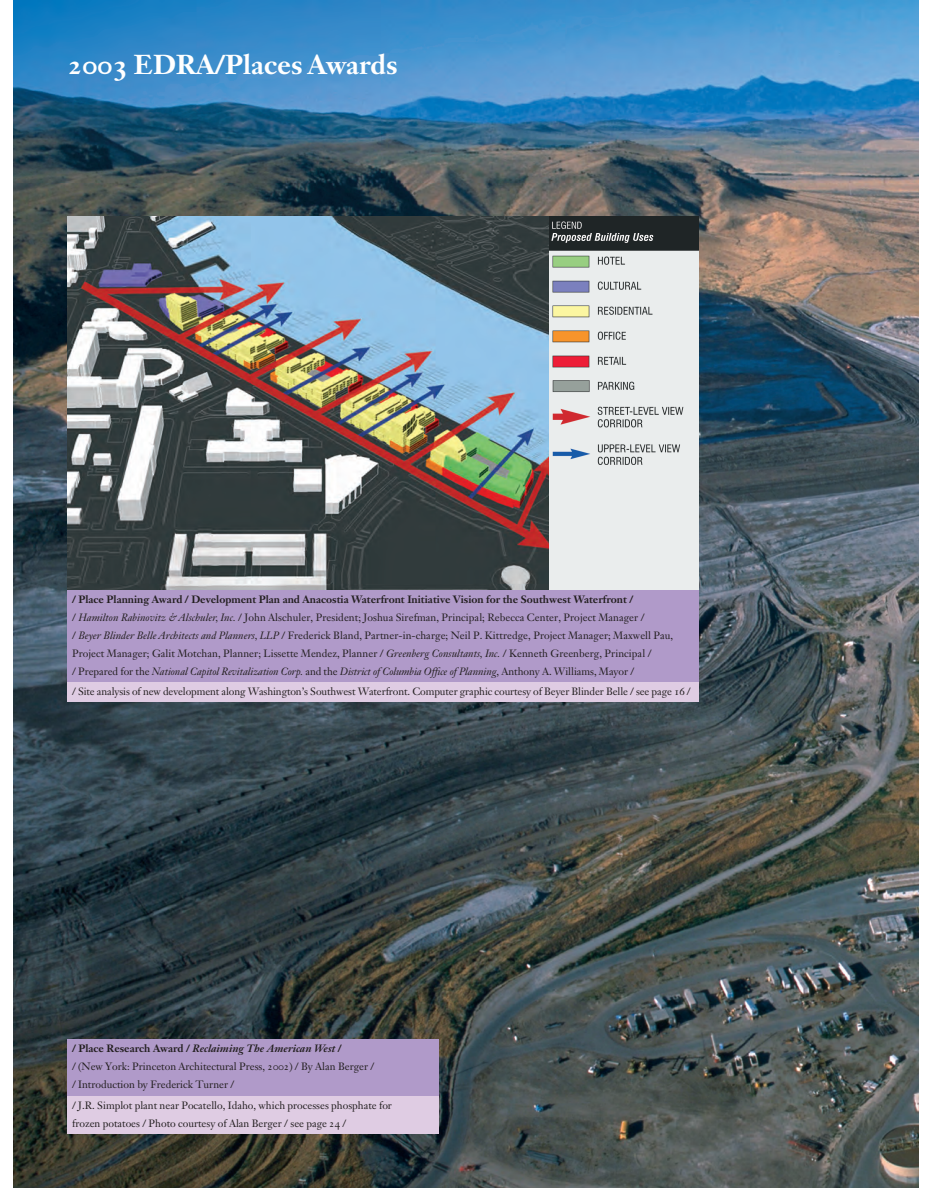
<style>
.page{position:relative;width:932px;height:1188px;background:#fff}
.page>*{position:absolute;margin:0;border:0;box-sizing:border-box;transform-origin:0 0}
.t1{font:27px "Janson Text Bold Os F";color:#fff}
.t2{font:10.5px/18px "Janson Places";color:#231f20}
.t3{font:10.5px "Janson Text Italic Os F";letter-spacing:-.005em;color:#231f20}
.t4{font:700 10.5px "Janson Text";color:#231f20}
.t5{font:italic 700 10.5px "Janson Text";color:#231f20}
.s1{font-family:"Janson Text Italic Os F"}
.s2{font-family:"Janson Places"}
.s3{font-style:normal}
</style>
<div class="page">
<img style="left:14px;top:0;width:904px;height:1188px">
<img style="left:67px;top:216px;width:483px;height:374px">
<svg style="left:550px;top:216px;width:148px;height:374px;background:#d0d1d0"></svg>
<div style="left:68px;top:1040px;width:371px;height:56px;background:#b09ac9"></div>
<div style="left:68px;top:590px;width:630px;height:92px;background:#b09ac9"></div>
<div style="left:68px;top:682px;width:630px;height:20px;background:#dfcce3"></div>
<div style="left:68px;top:1096px;width:371px;height:38px;background:#dfcce3"></div>
<h1 class="t1" style="left:68px;top:54px;width:331px">2003 EDRA/Places Awards</h1>
<p class="t4" style="left:72px;top:595px;width:563px">/ Place Planning Award / Development Plan and Anacostia Waterfront Initiative Vision for the Southwest Waterfront /</p>
<p class="t2" style="left:72px;top:609px;width:603px">/ <span class="s1">Hamilton Rabinovitz &amp; Alschuler, Inc.</span> / John Alschuler, President; Joshua Sirefman, Principal; Rebecca Center, Project Manager /<br>/ <span class="s1">Beyer Blinder Belle Architects and Planners, LLP</span> / Frederick Bland, Partner-in-charge; Neil P. Kittredge, Project Manager; Maxwell Pau,<br>Project Manager; Galit Motchan, Planner; Lissette Mendez, Planner / <span class="s1">Greenberg Consultants, Inc.</span> / Kenneth Greenberg, Principal /</p>
<p class="t3" style="left:72px;top:667px;width:564px"><span class="s2">/ Prepared for the</span> National Capitol Revitalization Corp. <span class="s2">and the</span> District of Columbia Office of Planning<span class="s2">, Anthony A. Williams, Mayor /</span></p>
<p class="t2" style="left:72px;top:683px;width:620px">/ Site analysis of new development along Washington’s Southwest Waterfront. Computer graphic courtesy of Beyer Blinder Belle / see page 16 /</p>
<p class="t5" style="left:72px;top:1045px;width:271px"><span class="s3">/ Place Research Award /</span> Reclaiming The American West <span class="s3">/</span></p>
<p class="t2" style="left:72px;top:1059px;width:304px">/ (New York: Princeton Architectural Press, 2002) / By Alan Berger / / Introduction by Frederick Turner /</p>
<p class="t2" style="left:72px;top:1097px;width:321px">/ J.R. Simplot plant near Pocatello, Idaho, which processes phosphate for frozen potatoes / Photo courtesy of Alan Berger / see page 24 /</p>
</div>
